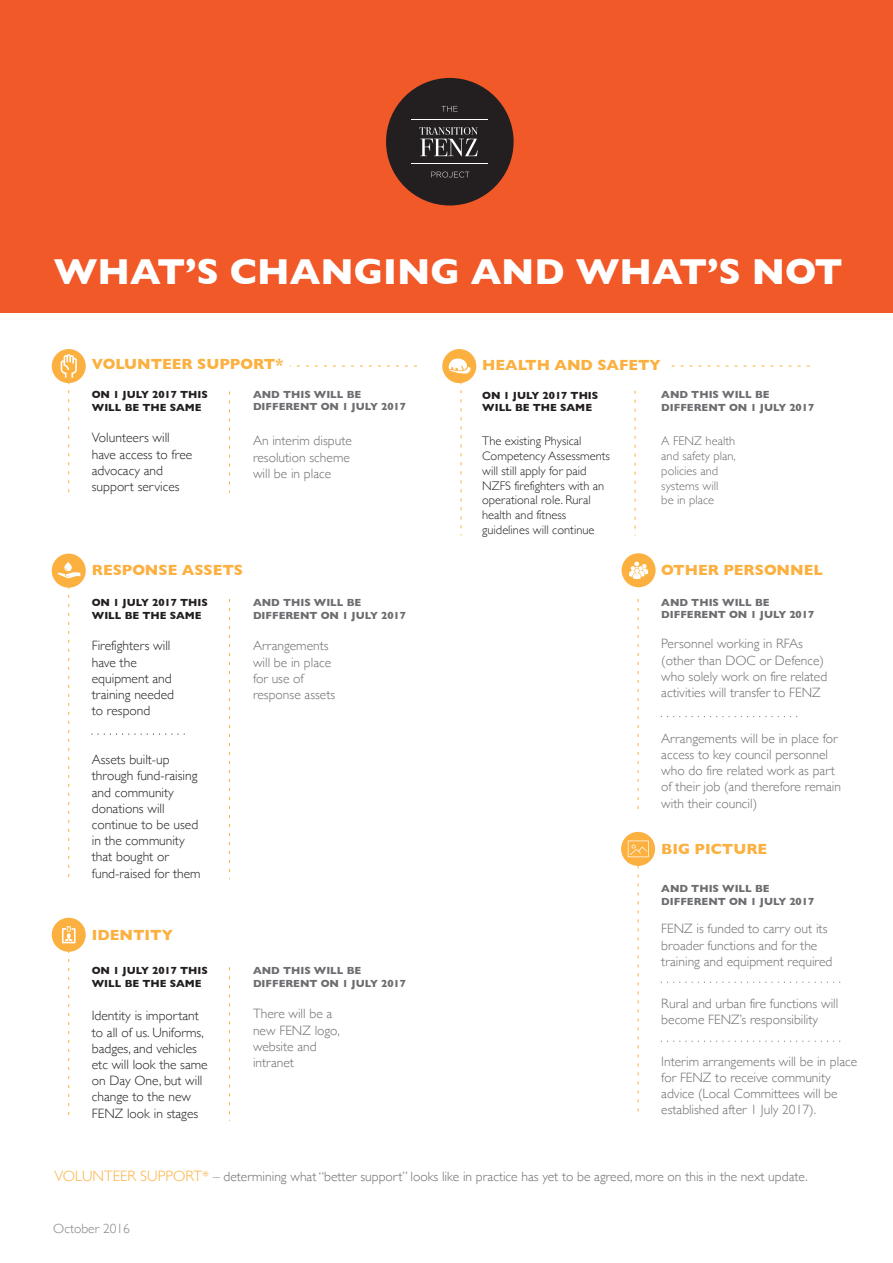
<style>
.page{position:relative;width:893px;height:1263px;background:#fff}
.page>*{position:absolute;margin:0;border:0;box-sizing:border-box;transform-origin:0 0}
.t1{font:700 36.75px "Gill Sans";color:#fff}
.t2{font:700 15px "Gill Sans";color:#fbb03f}
.t3{font:300 13.5px/16.2px "Gill Sans";color:#6c6d70}
.t4{font:300 13.5px/16.2px "Gill Sans";color:#231f20}
.t5{font:300 13.5px "Gill Sans";color:#808285}
.t6{font:300 12.45px/15px "Gill Sans";color:#231f20}
.t7{font:300 12.45px/15px "Gill Sans";color:#6c6d70}
.t8{font:700 10.5px/12.6px "Gill Sans";color:#6c6d70}
.t9{font:700 10.5px/12.6px "Gill Sans";color:#231f20}
.s1{font-size:15px;color:#fbb03f}
</style>
<div class="page">
<div style="left:0;top:0;width:893px;height:312px;background:#f15929"></div>
<div style="left:52px;top:349px;width:34px;height:34px;background:#fbb03f;border-radius:50%"></div>
<svg style="left:92px;top:733px;width:93px;height:2px"></svg>
<svg style="left:661px;top:716px;width:137px;height:1px"></svg>
<svg style="left:661px;top:1040px;width:180px;height:2px"></svg>
<svg style="left:661px;top:982px;width:180px;height:1px"></svg>
<div style="left:622px;top:553px;width:34px;height:34px;background:#fbb03f;border-radius:50%"></div>
<svg style="left:629px;top:562px;width:19px;height:17px"></svg>
<svg style="left:635px;top:391px;width:1px;height:144px"></svg>
<div style="left:442px;top:349px;width:34px;height:34px;background:#fbb03f;border-radius:50%"></div>
<svg style="left:448px;top:358px;width:23px;height:16px"></svg>
<svg style="left:229px;top:391px;width:1px;height:102px"></svg>
<svg style="left:61px;top:354px;width:16px;height:139px"></svg>
<svg style="left:461px;top:383px;width:1px;height:152px"></svg>
<svg style="left:229px;top:599px;width:1px;height:280px"></svg>
<svg style="left:638px;top:599px;width:1px;height:210px"></svg>
<svg style="left:68px;top:588px;width:1px;height:289px"></svg>
<svg style="left:68px;top:952px;width:1px;height:163px"></svg>
<svg style="left:229px;top:967px;width:1px;height:154px"></svg>
<div style="left:52px;top:554px;width:34px;height:34px;background:#fbb03f;border-radius:50%"></div>
<svg style="left:58px;top:562px;width:22px;height:16px"></svg>
<div style="left:52px;top:918px;width:34px;height:34px;background:#fbb03f;border-radius:50%"></div>
<svg style="left:62px;top:926px;width:14px;height:17px"></svg>
<svg style="left:290px;top:366px;width:127px;height:1px"></svg>
<svg style="left:671px;top:366px;width:139px;height:1px"></svg>
<div style="left:621px;top:832px;width:34px;height:34px;background:#fbb03f;border-radius:50%"></div>
<svg style="left:628px;top:840px;width:21px;height:272px"></svg>
<div style="left:386px;top:78px;width:128px;height:127px;background:#231f20;border-radius:50%"></div>
<svg style="left:419px;top:127px;width:59px;height:29px"></svg>
<hr style="left:412px;top:119px;width:76px;height:1px;background:#fff">
<hr style="left:412px;top:164px;width:76px;height:1px;background:#fff">
<svg style="left:442px;top:106px;width:15px;height:6px"></svg>
<svg style="left:431px;top:172px;width:38px;height:5px"></svg>
<h1 class="t1" style="left:54px;top:243px;width:790px">WHAT’S CHANGING AND WHAT’S NOT</h1>
<p class="t2" style="left:92px;top:352px;width:193px">VOLUNTEER SUPPORT*</p>
<p class="t9" style="left:92px;top:388px;width:118px">ON 1 JULY 2017 THIS<br>WILL BE THE SAME</p>
<p class="t8" style="left:253px;top:388px;width:155px">AND THIS WILL BE<br>DIFFERENT ON 1 JULY 2017</p>
<p class="t4" style="left:92px;top:429px;width:102px">Volunteers will have access to free advocacy and support services</p>
<p class="t3" style="left:253px;top:432px;width:100px">An interim dispute resolution scheme will be in place</p>
<p class="t2" style="left:92px;top:558px;width:153px">RESPONSE ASSETS</p>
<p class="t9" style="left:92px;top:596px;width:118px">ON 1 JULY 2017 THIS<br>WILL BE THE SAME</p>
<p class="t4" style="left:92px;top:637px;width:84px">Firefighters will have the equipment and training needed to respond</p>
<p class="t4" style="left:92px;top:751px;width:110px">Assets built-up through fund-raising and community donations will continue to be used in the community that bought or fund-raised for them</p>
<p class="t8" style="left:253px;top:596px;width:155px">AND THIS WILL BE<br>DIFFERENT ON 1 JULY 2017</p>
<p class="t3" style="left:253px;top:637px;width:84px">Arrangements will be in place for use of response assets</p>
<p class="t2" style="left:92px;top:923px;width:83px">IDENTITY</p>
<p class="t9" style="left:92px;top:964px;width:118px">ON 1 JULY 2017 THIS<br>WILL BE THE SAME</p>
<p class="t4" style="left:92px;top:1007px;width:117px">Identity is important to all of us. Uniforms, badges, and vehicles etc will look the same on Day One, but will change to the new<br>FENZ look in stages</p>
<p class="t8" style="left:253px;top:964px;width:155px">AND THIS WILL BE<br>DIFFERENT ON 1 JULY 2017</p>
<p class="t3" style="left:253px;top:1005px;width:88px">There will be a new FENZ logo, website and intranet</p>
<p class="t2" style="left:482px;top:353px;width:180px">HEALTH AND SAFETY</p>
<p class="t9" style="left:482px;top:389px;width:118px">ON 1 JULY 2017 THIS<br>WILL BE THE SAME</p>
<p class="t8" style="left:661px;top:388px;width:155px">AND THIS WILL BE<br>DIFFERENT ON 1 JULY 2017</p>
<p class="t6" style="left:482px;top:432px;width:129px">The existing Physical<br>Competency Assessments will still apply for paid<br>NZFS firefighters with an operational role. Rural health and fitness guidelines will continue</p>
<p class="t7" style="left:661px;top:432px;width:76px">A FENZ health and safety plan, policies and systems will<br>be in place</p>
<p class="t2" style="left:661px;top:558px;width:163px">OTHER PERSONNEL</p>
<p class="t8" style="left:661px;top:596px;width:155px">AND THIS WILL BE<br>DIFFERENT ON 1 JULY 2017</p>
<p class="t3" style="left:661px;top:635px;width:167px">Personnel working in RFAs (other than DOC or Defence) who solely work on fire related activities will transfer to FENZ</p>
<p class="t3" style="left:661px;top:729px;width:181px">Arrangements will be in place for access to key council personnel who do fire related work as part of their job (and therefore remain with their council)</p>
<p class="t2" style="left:661px;top:837px;width:108px">BIG PICTURE</p>
<p class="t8" style="left:661px;top:882px;width:155px">AND THIS WILL BE<br>DIFFERENT ON 1 JULY 2017</p>
<p class="t3" style="left:661px;top:920px;width:173px">FENZ is funded to carry out its broader functions and for the training and equipment required</p>
<p class="t3" style="left:661px;top:995px;width:178px">Rural and urban fire functions will become FENZ’s responsibility</p>
<p class="t3" style="left:661px;top:1052px;width:197px">Interim arrangements will be in place for FENZ to receive community advice (Local Committees will be established after 1 July 2017).</p>
<p class="t3" style="left:54px;top:1168px;width:755px"><span class="s1">VOLUNTEER SUPPORT*</span> – determining what “better support” looks like in practice has yet to be agreed, more on this in the next update.</p>
<p class="t5" style="left:53px;top:1218px;width:78px">October 2016</p>
</div>
